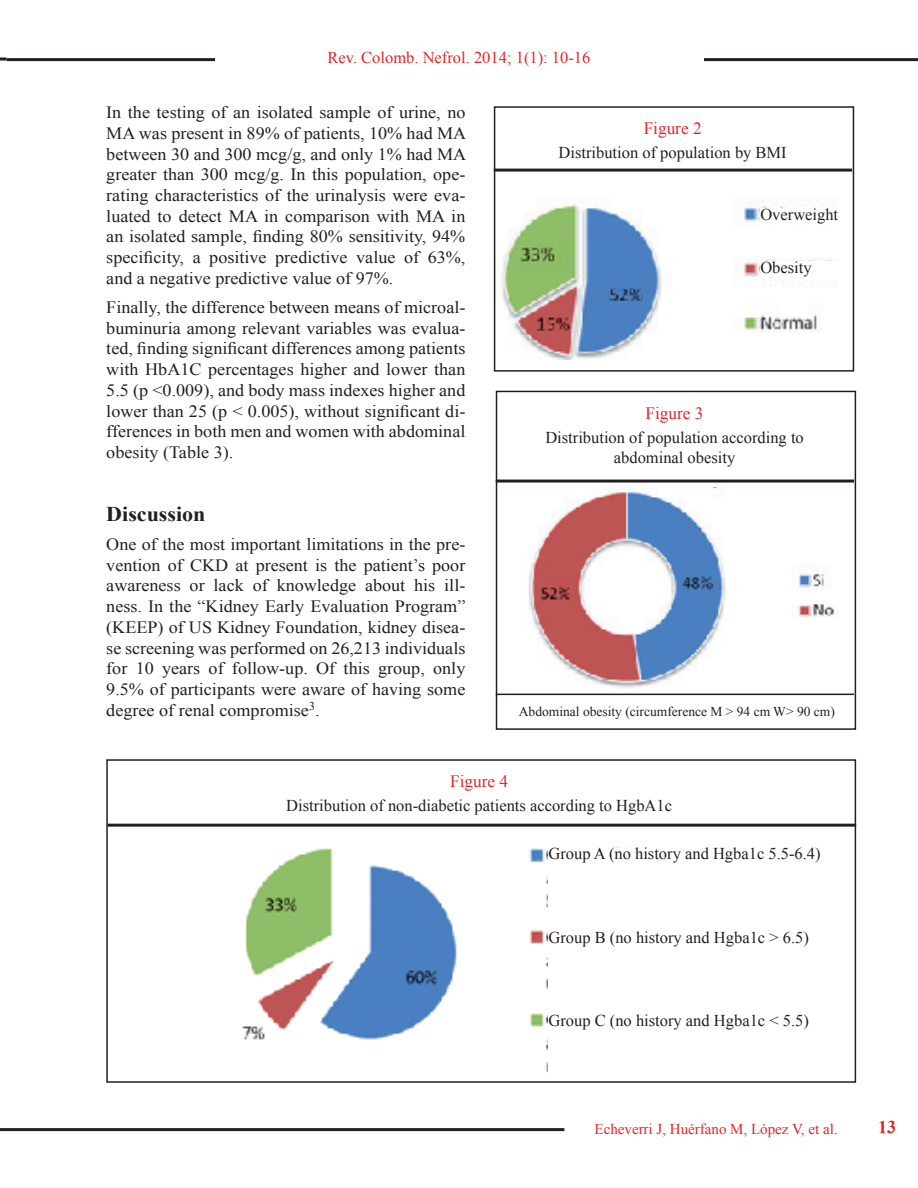
<style>
.page{position:relative;width:918px;height:1188px;background:#fff}
.page>*{position:absolute;margin:0;border:0;box-sizing:border-box;transform-origin:0 0}
.t1{font:700 21px "Times New Roman";color:#231f20;scale:1.05 1}
.t2{font:700 18px "Times New Roman";color:#e32525}
.t3{font:17.25px/20.7px "Times New Roman";color:#231f20;text-align:justify;scale:1.05 1}
.t4{font:17.25px "Times New Roman";color:#e32525}
.t5{font:16.5px/19.8px "Times New Roman";color:#231f20;text-align:center}
.t6{font:16.5px "Times New Roman";color:#e32525}
.t7{font:15px "Times New Roman";color:#e32525}
.t8{font:13.5px "Times New Roman";color:#231f20}
.s1{font-style:inherit}
</style>
<div class="page">
<hr style="left:7px;top:58px;width:911px;height:3px;background:#231f20">
<svg style="left:0;top:57px;width:7px;height:3px"></svg>
<div style="left:215px;top:52px;width:488px;height:18px;background:#fff"></div>
<hr style="left:0;top:1128px;width:564px;height:3px;background:#231f20">
<img style="left:501px;top:200px;width:336px;height:159px">
<img style="left:527px;top:487px;width:311px;height:207px">
<div style="left:494px;top:106px;width:360px;height:266px;border:2px solid #231f20"></div>
<hr style="left:494px;top:169px;width:358px;height:3px;background:#231f20">
<div style="left:496px;top:391px;width:360px;height:339px;border:2px solid #231f20"></div>
<hr style="left:496px;top:480px;width:358px;height:3px;background:#231f20">
<img style="left:242px;top:847px;width:389px;height:225px">
<div style="left:106px;top:759px;width:750px;height:324px;border:2px solid #231f20"></div>
<hr style="left:108px;top:824px;width:748px;height:3px;background:#231f20">
<hr style="left:496px;top:694px;width:358px;height:1px;background:#231f20">
<div style="left:760px;top:208px;width:88px;height:19px;background:#fff"></div>
<div style="left:760px;top:262px;width:78px;height:18px;background:#fff"></div>
<div style="left:549px;top:848px;width:289px;height:231px;background:#fff"></div>
<p class="t6" style="left:328px;top:47px;width:264px">Rev. Colomb. Nefrol. <span class="s1">2014; 1(1): 10-16</span></p>
<p class="t3" style="left:106px;top:102px;width:344px">In the testing of an isolated sample of urine, no MA was present in 89% of patients, 10% had MA between 30 and 300 mcg/g, and only 1% had MA greater than 300 mcg/g. In this population, ope&shy;rating characteristics of the urinalysis were eva&shy;luated to detect MA in comparison with MA in an isolated sample, finding 80% sensitivity, 94% specificity, a positive predictive value of 63%, and a negative predictive value of 97%.</p>
<p class="t3" style="left:106px;top:297px;width:344px">Finally, the difference between means of microal&shy;buminuria among relevant variables was evalua&shy;ted, finding significant differences among patients with HbA1C percentages higher and lower than 5.5 (p &lt;0.009), and body mass indexes higher and lower than 25 (p &lt; 0.005), without significant di&shy;fferences in both men and women with abdominal obesity (Table 3).</p>
<p class="t1" style="left:106px;top:499px;width:96px">Discussion</p>
<p class="t3" style="left:106px;top:534px;width:344px">One of the most important limitations in the pre&shy;vention of CKD at present is the patient’s poor awareness or lack of knowledge about his ill&shy;ness. In the “Kidney Early Evaluation Program” (KEEP) of US Kidney Foundation, kidney disea&shy;se screening was performed on 26,213 individuals for 10 years of follow-up. Of this group, only 9.5% of participants were aware of having some degree of renal compromise<sup>3</sup>.</p>
<p class="t4" style="left:644px;top:117px;width:59px">Figure 2</p>
<p class="t5" style="left:559px;top:143px;width:230px">Distribution of population by BMI</p>
<p class="t5" style="left:760px;top:204px;width:79px">Overweight</p>
<p class="t5" style="left:760px;top:257px;width:53px">Obesity</p>
<p class="t4" style="left:646px;top:401px;width:59px">Figure 3</p>
<p class="t5" style="left:545px;top:427px;width:260px">Distribution of population according to abdominal obesity</p>
<p class="t8" style="left:519px;top:702px;width:318px">Abdominal obesity (circumference M &gt; 94 cm W&gt; 90 cm)</p>
<p class="t4" style="left:450px;top:770px;width:59px">Figure 4</p>
<p class="t5" style="left:286px;top:796px;width:387px">Distribution of non-diabetic patients according to HgbA1c</p>
<p class="t5" style="left:549px;top:844px;width:274px">Group A (no history and Hgba1c 5.5-6.4)</p>
<p class="t5" style="left:549px;top:927px;width:262px">Group B (no history and Hgba1c &gt; 6.5)</p>
<p class="t5" style="left:549px;top:1011px;width:262px">Group C (no history and Hgba1c &lt; 5.5)</p>
<p class="t7" style="left:595px;top:1119px;width:245px">Echeverri J, Huérfano M, López V, et al.</p>
<p class="t2" style="left:878px;top:1114px;width:19px">13</p>
</div>
